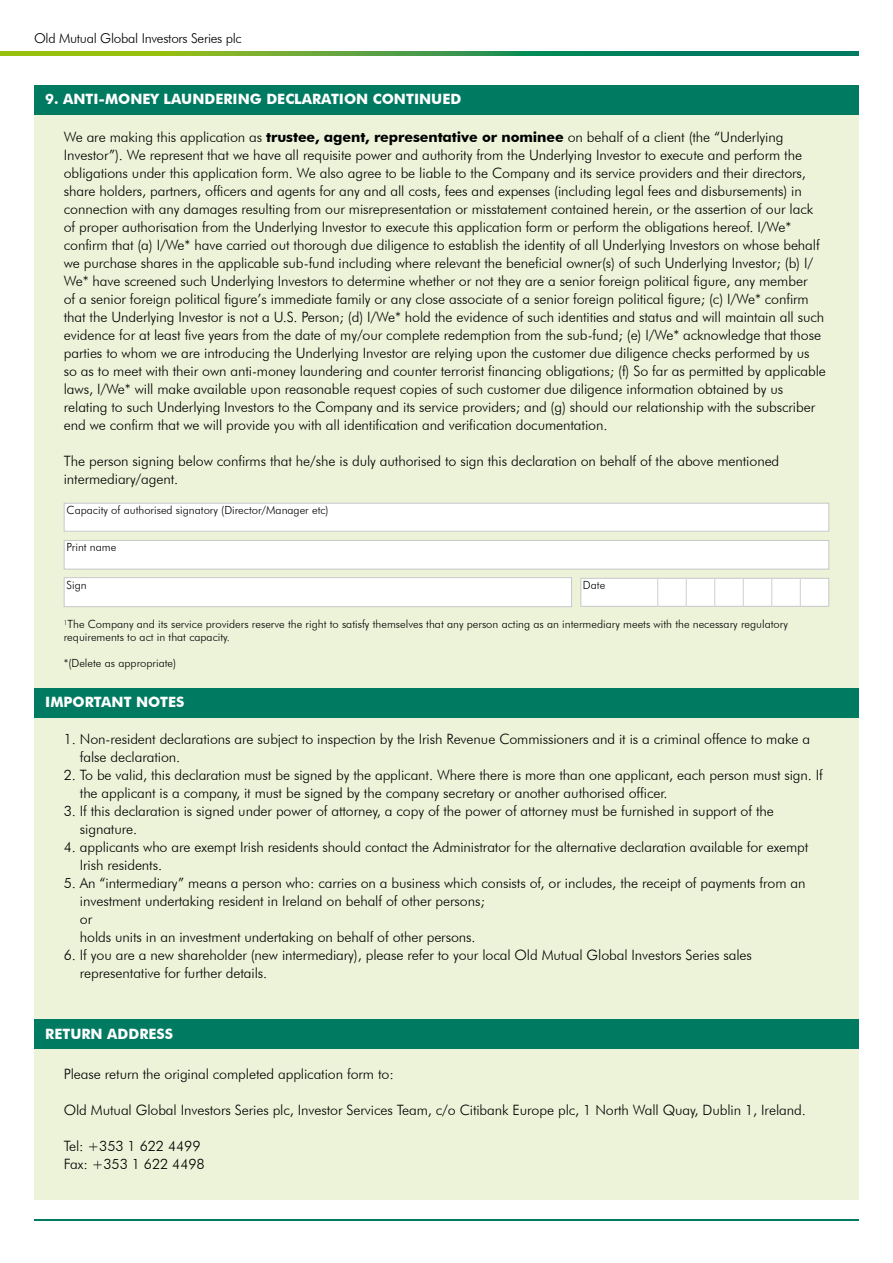
<style>
.page{position:relative;width:893px;height:1263px;background:#fff}
.page>*{position:absolute;margin:0;border:0;box-sizing:border-box;transform-origin:0 0}
.t1{font:300 14.25px/18px "Futura BT";letter-spacing:-.005em;color:#000}
.t2{font:700 14.25px "Futura BT";color:#fff}
.t3{font:300 13.5px "Futura BT";letter-spacing:-.02em;color:#000}
.t4{font:300 11.25px/12.8px "Futura BT";color:#000}
.s1{font-weight:700}
</style>
<div class="page">
<div style="left:34px;top:85px;width:825px;height:1114px;background:#edf3d9"></div>
<hr style="left:34px;top:1219px;width:825px;height:1px;background:#007a61">
<svg style="left:0;top:51px;width:859px;height:4px;background:#449a40"></svg>
<div style="left:34px;top:1019px;width:825px;height:30px;background:#007a61"></div>
<div style="left:34px;top:688px;width:825px;height:30px;background:#007a61"></div>
<div style="left:34px;top:85px;width:825px;height:30px;background:#007a61"></div>
<div style="left:64px;top:503px;width:765px;height:28px;background:#fff"></div>
<div style="left:64px;top:503px;width:765px;height:29px;border:1px solid #c6c7c8"></div>
<div style="left:64px;top:540px;width:765px;height:29px;background:#fff"></div>
<div style="left:64px;top:540px;width:765px;height:29px;border:1px solid #c6c7c8"></div>
<svg style="left:580px;top:578px;width:249px;height:29px;background:#f9f9f9"></svg>
<div style="left:64px;top:578px;width:508px;height:29px;background:#fff"></div>
<div style="left:64px;top:577px;width:508px;height:30px;border:1px solid #c6c7c8"></div>
<p class="t3" style="left:34px;top:30px;width:209px">Old Mutual Global Investors Series plc</p>
<p class="t2" style="left:45px;top:91px;width:418px">9. ANTI-MONEY LAUNDERING DECLARATION CONTINUED</p>
<p class="t1" style="left:64px;top:128px;width:764px">We are making this application as <span class="s1">trustee, agent, representative or nominee</span> on behalf of a client (the “Underlying Investor”). We represent that we have all requisite power and authority from the Underlying Investor to execute and perform the obligations under this application form. We also agree to be liable to the Company and its service providers and their directors, share holders, partners, officers and agents for any and all costs, fees and expenses (including legal fees and disbursements) in connection with any damages resulting from our misrepresentation or misstatement contained herein, or the assertion of our lack of proper authorisation from the Underlying Investor to execute this application form or perform the obligations hereof. I/We* confirm that (a) I/We* have carried out thorough due diligence to establish the identity of all Underlying Investors on whose behalf we purchase shares in the applicable sub-fund including where relevant the beneficial owner(s) of such Underlying Investor; (b) I/ We* have screened such Underlying Investors to determine whether or not they are a senior foreign political figure, any member<br>of a senior foreign political figure’s immediate family or any close associate of a senior foreign political figure; (c) I/We* confirm that the Underlying Investor is not a U.S. Person; (d) I/We* hold the evidence of such identities and status and will maintain all such evidence for at least five years from the date of my/our complete redemption from the sub-fund; (e) I/We* acknowledge that those parties to whom we are introducing the Underlying Investor are relying upon the customer due diligence checks performed by us so as to meet with their own anti-money laundering and counter terrorist financing obligations; (f) So far as permitted by applicable laws, I/We* will make available upon reasonable request copies of such customer due diligence information obtained by us relating to such Underlying Investors to the Company and its service providers; and (g) should our relationship with the subscriber end we confirm that we will provide you with all identification and verification documentation.</p>
<p class="t1" style="left:64px;top:452px;width:717px">The person signing below confirms that he/she is duly authorised to sign this declaration on behalf of the above mentioned intermediary/agent.</p>
<p class="t4" style="left:67px;top:504px;width:264px">Capacity of authorised signatory (Director/Manager etc)</p>
<p class="t4" style="left:67px;top:541px;width:51px">Print name</p>
<p class="t4" style="left:67px;top:578px;width:22px">Sign</p>
<p class="t4" style="left:583px;top:578px;width:24px">Date</p>
<p class="t4" style="left:64px;top:618px;width:726px"><sup>1</sup>The Company and its service providers reserve the right to satisfy themselves that any person acting as an intermediary meets with the necessary regulatory requirements to act in that capacity.</p>
<p class="t4" style="left:64px;top:656px;width:114px">*(Delete as appropriate)</p>
<p class="t2" style="left:45px;top:694px;width:141px">IMPORTANT NOTES</p>
<p class="t1" style="left:80px;top:729px;width:732px;text-indent:-16px">1. Non-resident declarations are subject to inspection by the Irish Revenue Commissioners and it is a criminal offence to make a false declaration.</p>
<p class="t1" style="left:80px;top:765px;width:745px;text-indent:-16px">2. To be valid, this declaration must be signed by the applicant. Where there is more than one applicant, each person must sign. If the applicant is a company, it must be signed by the company secretary or another authorised officer.</p>
<p class="t1" style="left:80px;top:801px;width:695px;text-indent:-16px">3. If this declaration is signed under power of attorney, a copy of the power of attorney must be furnished in support of the signature.</p>
<p class="t1" style="left:80px;top:837px;width:730px;text-indent:-16px">4. applicants who are exempt Irish residents should contact the Administrator for the alternative declaration available for exempt<br>Irish residents.</p>
<p class="t1" style="left:80px;top:873px;width:727px;text-indent:-16px">5. An “intermediary” means a person who: carries on a business which consists of, or includes, the receipt of payments from an investment undertaking resident in Ireland on behalf of other persons;<br>or<br>holds units in an investment undertaking on behalf of other persons.</p>
<p class="t1" style="left:80px;top:945px;width:674px;text-indent:-16px">6. If you are a new shareholder (new intermediary), please refer to your local Old Mutual Global Investors Series sales representative for further details.</p>
<p class="t2" style="left:45px;top:1025px;width:129px">RETURN ADDRESS</p>
<p class="t1" style="left:64px;top:1065px;width:331px">Please return the original completed application form to:</p>
<p class="t1" style="left:64px;top:1101px;width:743px">Old Mutual Global Investors Series plc, Investor Services Team, c/o Citibank Europe plc, 1 North Wall Quay, Dublin 1, Ireland.</p>
<p class="t1" style="left:64px;top:1137px;width:143px">Tel: +353 1 622 4499<br>Fax: +353 1 622 4498</p>
</div>
